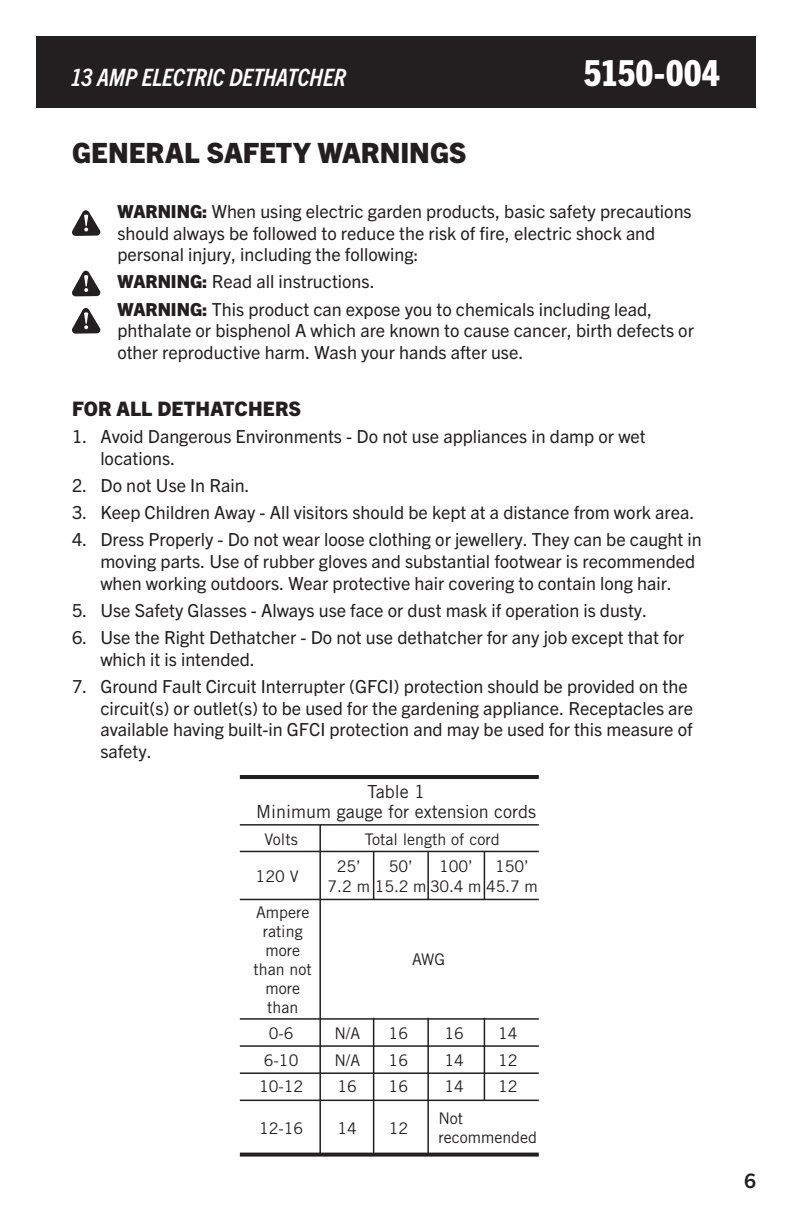
<style>
.page{position:relative;width:792px;height:1224px;background:#fff}
.page>*{position:absolute;margin:0;border:0;box-sizing:border-box;transform-origin:0 0}
.t1{font:800 condensed 36px "Trade Gothic Next LT Pro";letter-spacing:-.005em;color:#fff}
.t2{font:800 28px "Trade Gothic Next LT Pro";color:#231f20}
.t3{font:italic 700 condensed 24px "Trade Gothic Next LT Pro";letter-spacing:-.01em;color:#fff}
.t4{font:800 20px "Trade Gothic Next LT Pro";letter-spacing:.01em;color:#231f20}
.t5{font:700 20px "Trade Gothic Next LT Pro";color:#231f20}
.t6{font:18px/21.6px "Trade Gothic Next LT Pro";color:#231f20}
.t7{font:18px/20px "Trade Gothic LT Std";color:#231f20;text-align:center}
.t8{font:16px/26.8px "Trade Gothic LT Std";color:#231f20;text-align:justify}
.s1{font-weight:800}
</style>
<div class="page">
<div style="left:36px;top:36px;width:720px;height:72px;background:#231f20"></div>
<svg style="left:72px;top:210px;width:28px;height:26px"></svg>
<svg style="left:72px;top:271px;width:28px;height:25px"></svg>
<svg style="left:72px;top:308px;width:28px;height:26px"></svg>
<hr style="left:240px;top:775px;width:299px;height:4px;background:#231f20">
<hr style="left:240px;top:824px;width:299px;height:2px;background:#231f20">
<hr style="left:240px;top:851px;width:299px;height:1px;background:#231f20">
<hr style="left:240px;top:899px;width:299px;height:1px;background:#231f20">
<hr style="left:240px;top:1018px;width:299px;height:2px;background:#231f20">
<hr style="left:240px;top:1045px;width:299px;height:2px;background:#231f20">
<hr style="left:240px;top:1072px;width:299px;height:2px;background:#231f20">
<hr style="left:240px;top:1100px;width:299px;height:1px;background:#231f20">
<svg style="left:240px;top:1153px;width:299px;height:4px"></svg>
<hr style="left:319px;top:825px;width:2px;height:330px;background:#231f20">
<hr style="left:373px;top:851px;width:1px;height:48px;background:#231f20">
<hr style="left:427px;top:851px;width:2px;height:48px;background:#231f20">
<hr style="left:484px;top:851px;width:1px;height:48px;background:#231f20">
<hr style="left:373px;top:1018px;width:1px;height:137px;background:#231f20">
<hr style="left:427px;top:1018px;width:2px;height:137px;background:#231f20">
<hr style="left:484px;top:1018px;width:1px;height:82px;background:#231f20">
<h3 class="t3" style="left:71px;top:61px;width:277px">13 AMP ELECTRIC DETHATCHER</h3>
<h1 class="t1" style="left:584px;top:48px;width:137px">5150-004</h1>
<p class="t2" style="left:72px;top:134px;width:396px">GENERAL SAFETY WARNINGS</p>
<p class="t6" style="left:117px;top:199px;width:576px"><span class="s1">WARNING:</span> When using electric garden products, basic safety precautions should always be followed to reduce the risk of fire, electric shock and personal injury, including the following:</p>
<p class="t6" style="left:117px;top:270px;width:259px"><span class="s1">WARNING:</span> Read all instructions.</p>
<p class="t6" style="left:117px;top:297px;width:578px"><span class="s1">WARNING:</span> This product can expose you to chemicals including lead, phthalate or bisphenol A which are known to cause cancer, birth defects or other reproductive harm. Wash your hands after use.</p>
<p class="t4" style="left:72px;top:395px;width:231px">FOR ALL DETHATCHERS</p>
<p class="t6" style="left:100px;top:425px;width:547px;text-indent:-28px">1. Avoid Dangerous Environments - Do not use appliances in damp or wet locations.</p>
<p class="t6" style="left:72px;top:473px;width:179px">2. Do not Use In Rain.</p>
<p class="t6" style="left:72px;top:501px;width:624px">3. Keep Children Away - All visitors should be kept at a distance from work area.</p>
<p class="t6" style="left:100px;top:528px;width:603px;text-indent:-28px">4. Dress Properly - Do not wear loose clothing or jewellery. They can be caught in moving parts. Use of rubber gloves and substantial footwear is recommended when working outdoors. Wear protective hair covering to contain long hair.</p>
<p class="t6" style="left:72px;top:598px;width:577px">5. Use Safety Glasses - Always use face or dust mask if operation is dusty.</p>
<p class="t6" style="left:100px;top:626px;width:585px;text-indent:-28px">6. Use the Right Dethatcher - Do not use dethatcher for any job except that for which it is intended.</p>
<p class="t6" style="left:100px;top:675px;width:594px;text-indent:-28px">7. Ground Fault Circuit Interrupter (GFCI) protection should be provided on the circuit(s) or outlet(s) to be used for the gardening appliance. Receptacles are available having built-in GFCI protection and may be used for this measure of safety.</p>
<p class="t7" style="left:256px;top:781px;width:281px">Table 1<br>Minimum gauge for extension cords</p>
<p class="t8" style="left:265px;top:826px;width:35px">Volts</p>
<p class="t8" style="left:256px;top:863px;width:45px">120 V</p>
<p class="t8" style="left:254px;top:903px;width:60px;line-height:19px;text-align:center">Ampere rating more than not more than</p>
<p class="t8" style="left:365px;top:826px;width:136px">Total length of cord</p>
<p class="t8" style="left:327px;top:856px;width:212px;line-height:20px;text-indent:9px">25’<br>7.2 m 15.2 m 30.4 m 45.7 m</p>
<p class="t8" style="left:389px;top:852px;width:25px">50’</p>
<p class="t8" style="left:439px;top:852px;width:35px">100’</p>
<p class="t8" style="left:495px;top:852px;width:35px">150’</p>
<p class="t8" style="left:412px;top:946px;width:35px">AWG</p>
<p class="t8" style="left:259px;top:1019px;width:46px;text-align:center">0-6<br>6-10<br>10-12</p>
<p class="t8" style="left:259px;top:1115px;width:46px">12-16</p>
<p class="t8" style="left:334px;top:1019px;width:27px">N/A N/A 16</p>
<p class="t8" style="left:337px;top:1115px;width:21px">14</p>
<p class="t8" style="left:389px;top:1019px;width:21px">16<br>16<br>16</p>
<p class="t8" style="left:444px;top:1019px;width:21px">16<br>14<br>14</p>
<p class="t8" style="left:498px;top:1019px;width:21px">14<br>12<br>12</p>
<p class="t8" style="left:389px;top:1115px;width:21px">12</p>
<p class="t8" style="left:438px;top:1109px;width:100px;line-height:19px">Not recommended</p>
<p class="t5" style="left:745px;top:1167px;width:13px">6</p>
</div>
